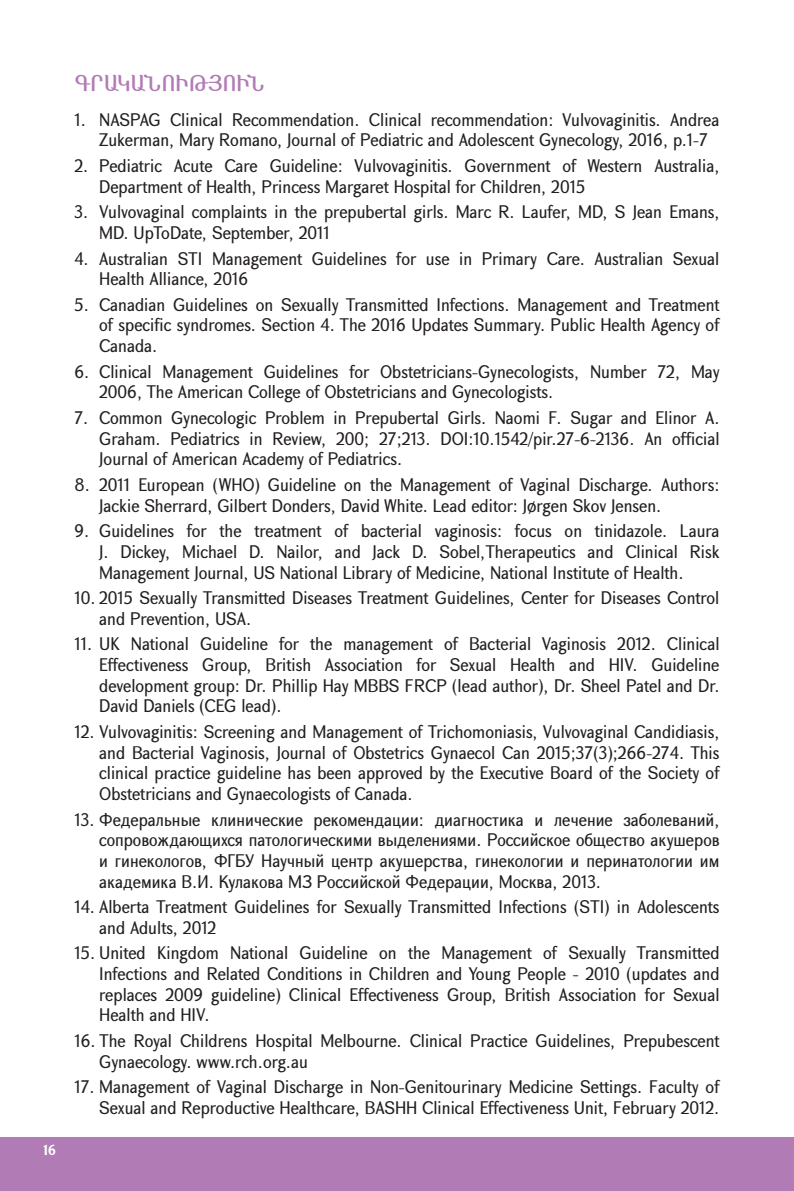
<style>
.page{position:relative;width:794px;height:1191px;background:#fff}
.page>*{position:absolute;margin:0;border:0;box-sizing:border-box;transform-origin:0 0}
.t1{font:600 21px "GHEA Parmani";color:#b17bb5}
.t2{font:17.5px/20.7px "GHEA Tertayin";color:#231f20}
.t3{font:700 14px "GHEA Tertayin";color:#fff}
</style>
<div class="page">
<div style="left:0;top:1137px;width:794px;height:54px;background:#b17bb5"></div>
<p class="t3" style="left:43px;top:1140px;width:15px">16</p>
<p class="t1" style="left:74px;top:70px;width:192px">ԳՐԱԿԱՆՈՒԹՅՈՒՆ</p>
<p class="t2" style="left:99px;top:108px;width:622px;text-indent:-25px">1. NASPAG Clinical Recommendation. Clinical recommendation: Vulvovaginitis. Andrea<br>Zukerman, Mary Romano, Journal of Pediatric and Adolescent Gynecology, 2016, p.1-7</p>
<p class="t2" style="left:99px;top:154px;width:622px;text-indent:-25px">2. Pediatric Acute Care Guideline: Vulvovaginitis. Government of Western Australia,<br>Department of Health, Princess Margaret Hospital for Children, 2015</p>
<p class="t2" style="left:99px;top:200px;width:622px;text-indent:-25px">3. Vulvovaginal complaints in the prepubertal girls. Marc R. Laufer, MD, S Jean Emans,<br>MD. UpToDate, September, 2011</p>
<p class="t2" style="left:99px;top:247px;width:622px;text-indent:-25px">4. Australian STI Management Guidelines for use in Primary Care. Australian Sexual<br>Health Alliance, 2016</p>
<p class="t2" style="left:99px;top:293px;width:622px;text-align:justify;text-indent:-25px">5. Canadian Guidelines on Sexually Transmitted Infections. Management and Treatment of specific syndromes. Section 4. The 2016 Updates Summary. Public Health Agency of Canada.</p>
<p class="t2" style="left:99px;top:360px;width:622px;text-indent:-25px">6. Clinical Management Guidelines for Obstetricians-Gynecologists, Number 72, May<br>2006, The American College of Obstetricians and Gynecologists.</p>
<p class="t2" style="left:99px;top:406px;width:622px;text-align:justify;text-indent:-25px">7. Common Gynecologic Problem in Prepubertal Girls. Naomi F. Sugar and Elinor A.<br>Graham. Pediatrics in Review, 200; 27;213. DOI:10.1542/pir.27-6-2136. An official Journal of American Academy of Pediatrics.</p>
<p class="t2" style="left:99px;top:473px;width:622px;text-indent:-25px">8. 2011 European (WHO) Guideline on the Management of Vaginal Discharge. Authors:<br>Jackie Sherrard, Gilbert Donders, David White. Lead editor: Jørgen Skov Jensen.</p>
<p class="t2" style="left:99px;top:519px;width:622px;text-align:justify;text-indent:-25px">9. Guidelines for the treatment of bacterial vaginosis: focus on tinidazole. Laura J. Dickey, Michael D. Nailor, and Jack D. Sobel,Therapeutics and Clinical Risk Management Journal, US National Library of Medicine, National Institute of Health.</p>
<p class="t2" style="left:99px;top:586px;width:622px;text-indent:-25px">10. 2015 Sexually Transmitted Diseases Treatment Guidelines, Center for Diseases Control and Prevention, USA.</p>
<p class="t2" style="left:99px;top:632px;width:622px;text-align:justify;text-indent:-25px">11. UK National Guideline for the management of Bacterial Vaginosis 2012. Clinical Effectiveness Group, British Association for Sexual Health and HIV. Guideline development group: Dr. Phillip Hay MBBS FRCP (lead author), Dr. Sheel Patel and Dr.<br>David Daniels (CEG lead).</p>
<p class="t2" style="left:99px;top:720px;width:622px;text-align:justify;text-indent:-25px">12. Vulvovaginitis: Screening and Management of Trichomoniasis, Vulvovaginal Candidiasis, and Bacterial Vaginosis, Journal of Obstetrics Gynaecol Can 2015;37(3);266-274. This clinical practice guideline has been approved by the Executive Board of the Society of Obstetricians and Gynaecologists of Canada.</p>
<p class="t2" style="left:99px;top:807px;width:622px;text-align:justify;text-indent:-25px">13. Федеральные клинические рекомендации: диагностика и лечение заболеваний, сопровождающихся патологическими выделениями. Российское общество акушеров и гинекологов, ФГБУ Научный центр акушерства, гинекологии и перинатологии им академика В.И. Кулакова МЗ Российской Федерации, Москва, 2013.</p>
<p class="t2" style="left:99px;top:895px;width:622px;text-indent:-25px">14. Alberta Treatment Guidelines for Sexually Transmitted Infections (STI) in Adolescents and Adults, 2012</p>
<p class="t2" style="left:99px;top:941px;width:622px;text-align:justify;text-indent:-25px">15. United Kingdom National Guideline on the Management of Sexually Transmitted Infections and Related Conditions in Children and Young People - 2010 (updates and replaces 2009 guideline) Clinical Effectiveness Group, British Association for Sexual Health and HIV.</p>
<p class="t2" style="left:99px;top:1029px;width:622px;text-indent:-25px">16. The Royal Childrens Hospital Melbourne. Clinical Practice Guidelines, Prepubescent<br>Gynaecology. www.rch.org.au</p>
<p class="t2" style="left:74px;top:1075px;width:646px;text-align:right">17. Management of Vaginal Discharge in Non-Genitourinary Medicine Settings. Faculty of<br>Sexual and Reproductive Healthcare, BASHH Clinical Effectiveness Unit, February 2012.</p>
</div>
